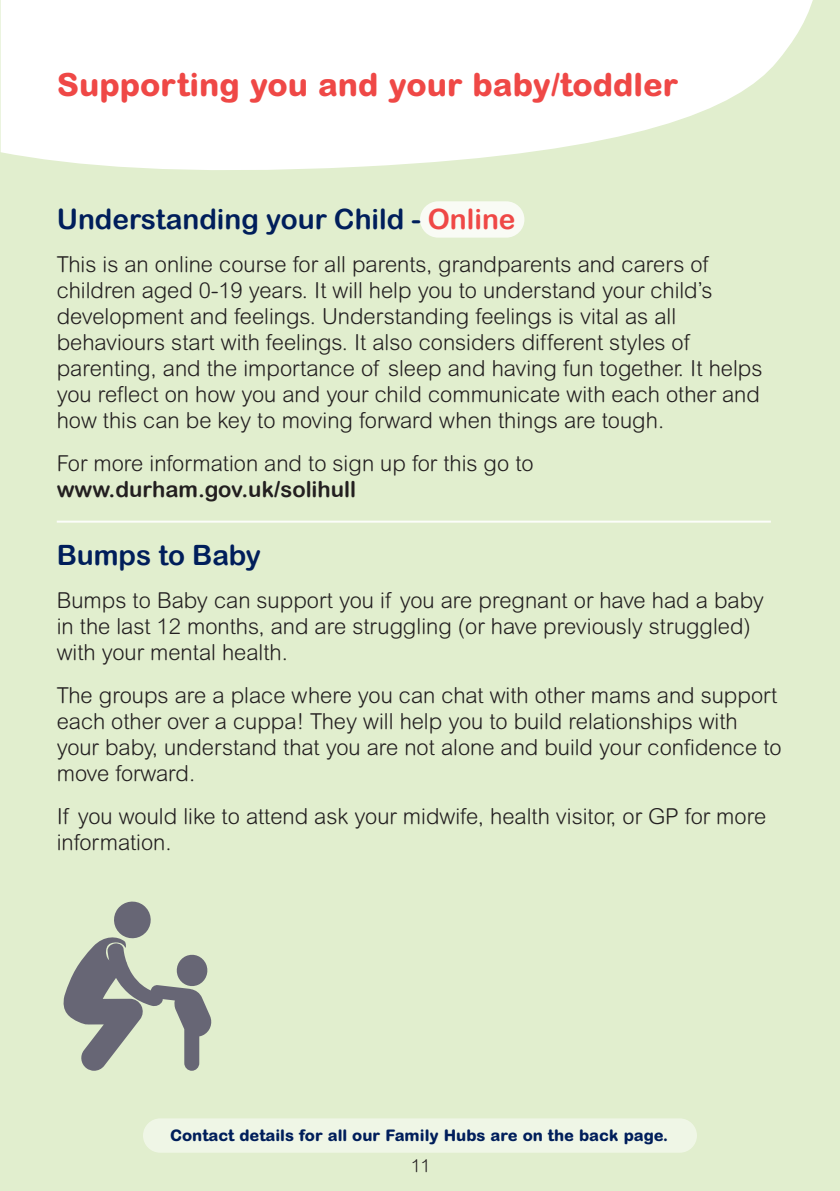
<style>
.page{position:relative;width:840px;height:1191px;background:#fff}
.page>*{position:absolute;margin:0;border:0;box-sizing:border-box;transform-origin:0 0}
.t1{font:800 32px "Arial Rounded MT Std";color:#ef4846}
.t2{font:28px "Arial Rounded MT Bold";color:#001e5b}
.t3{font:300 22px/26px "Arial Rounded MT Std";color:#231f20}
.t4{font:22px "Arial Rounded MT Bold";color:#231f20}
.t5{font:300 18px "Arial Rounded MT Std";color:#231f20}
.t6{font:800 16px "Arial Rounded MT Std";color:#001e5b}
.s1{color:#ef4846}
</style>
<div class="page">
<div style="left:1px;top:0;width:838px;height:1191px;background:#e1eece"></div>
<svg style="left:1px;top:0;width:812px;height:170px;background:#fafcf8"></svg>
<svg style="left:63px;top:901px;width:149px;height:169px"></svg>
<div style="left:143px;top:1118px;width:553px;height:34px;background:#eff6e6;border-radius:17px"></div>
<hr style="left:57px;top:520px;width:713px;height:2px;background:#fff">
<div style="left:420px;top:201px;width:104px;height:37px;background:#f9fbf5;border-radius:18px"></div>
<h1 class="t1" style="left:57px;top:65px;width:623px">Supporting you and your baby/toddler</h1>
<p class="t2" style="left:57px;top:203px;width:460px">Understanding your Child - <span class="s1">Online</span></p>
<p class="t3" style="left:57px;top:251px;width:706px">This is an online course for all parents, grandparents and carers of children aged 0-19 years. It will help you to understand your child’s development and feelings. Understanding feelings is vital as all behaviours start with feelings. It also considers different styles of parenting, and the importance of sleep and having fun together. It helps you reflect on how you and your child communicate with each other and how this can be key to moving forward when things are tough.</p>
<p class="t3" style="left:57px;top:450px;width:478px">For more information and to sign up for this go to</p>
<p class="t4" style="left:57px;top:476px;width:301px">www.durham.gov.uk/solihull</p>
<p class="t2" style="left:57px;top:538px;width:206px">Bumps to Baby</p>
<p class="t3" style="left:57px;top:587px;width:708px">Bumps to Baby can support you if you are pregnant or have had a baby in the last 12 months, and are struggling (or have previously struggled) with your mental health.</p>
<p class="t3" style="left:57px;top:682px;width:726px">The groups are a place where you can chat with other mams and support each other over a cuppa! They will help you to build relationships with your baby, understand that you are not alone and build your confidence to move forward.</p>
<p class="t3" style="left:57px;top:803px;width:710px">If you would like to attend ask your midwife, health visitor, or GP for more information.</p>
<p class="t6" style="left:170px;top:1125px;width:499px">Contact details for all our Family Hubs are on the back page.</p>
<p class="t5" style="left:410px;top:1149px;width:21px">11</p>
<p class="t5" style="left:410px;top:1155px;width:21px">11</p>
</div>
